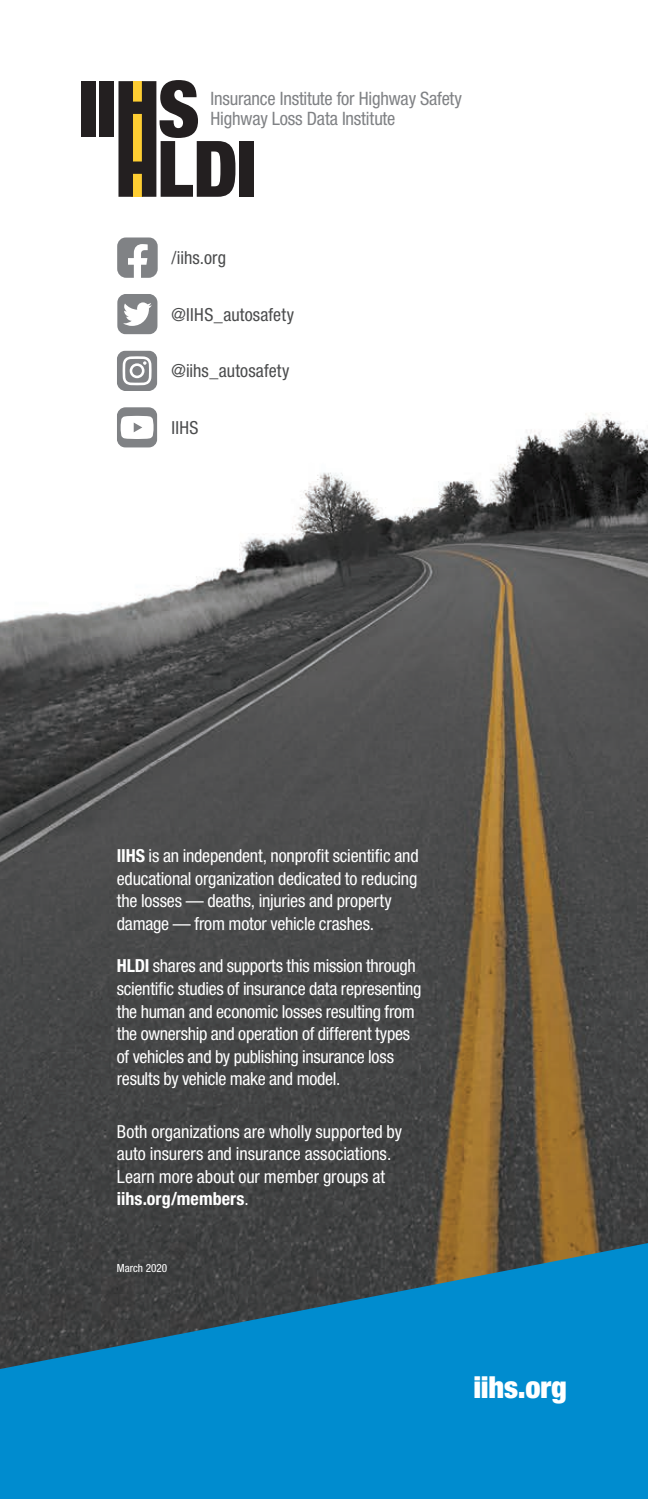
<style>
.page{position:relative;width:648px;height:1499px;background:#fff}
.page>*{position:absolute;margin:0;border:0;box-sizing:border-box;transform-origin:0 0}
.t1{font:900 condensed 30.38px "Helvetica Neue LT Pro";letter-spacing:-.005em;color:#fff}
.t2{font:condensed 18.45px/19.6px "Helvetica Neue LT Pro";letter-spacing:-.01em;color:#808285}
.t3{font:condensed 18px/22.5px "Helvetica Neue LT Pro";letter-spacing:-.01em;color:#fff}
.t4{font:condensed 18px "Helvetica Neue LT Pro";letter-spacing:.01em;color:#4b4c4d}
.t5{font:condensed 11.25px "Helvetica Neue LT Pro";color:#fff}
.s1{font-weight:700}
</style>
<div class="page">
<img style="left:0;top:81px;width:648px;height:1162px">
<svg style="left:118px;top:80px;width:117px;height:117px"></svg>
<div style="left:239px;top:141px;width:15px;height:56px;background:#231f20"></div>
<div style="left:81px;top:81px;width:14px;height:56px;background:#231f20"></div>
<div style="left:100px;top:81px;width:14px;height:56px;background:#231f20"></div>
<svg style="left:117px;top:294px;width:41px;height:40px"></svg>
<svg style="left:117px;top:237px;width:41px;height:41px"></svg>
<svg style="left:117px;top:407px;width:40px;height:41px"></svg>
<svg style="left:117px;top:350px;width:40px;height:41px"></svg>
<svg style="left:0;top:1243px;width:648px;height:255px;background:#1179ab"></svg>
<p class="t2" style="left:211px;top:89px;width:253px">Insurance Institute for Highway Safety<br>Highway Loss Data Institute</p>
<p class="t4" style="left:172px;top:247px;width:56px">/iihs.org</p>
<p class="t4" style="left:172px;top:304px;width:124px">@IIHS_autosafety</p>
<p class="t4" style="left:172px;top:360px;width:119px">@iihs_autosafety</p>
<p class="t4" style="left:172px;top:417px;width:29px">IIHS</p>
<p class="t3" style="left:117px;top:844px;width:303px"><span class="s1">IIHS</span> is an independent, nonprofit scientific and educational organization dedicated to reducing the losses — deaths, injuries and property damage — from motor vehicle crashes.</p>
<p class="t3" style="left:117px;top:954px;width:306px"><span class="s1">HLDI</span> shares and supports this mission through scientific studies of insurance data representing the human and economic losses resulting from the ownership and operation of different types of vehicles and by publishing insurance loss results by vehicle make and model.</p>
<p class="t3" style="left:117px;top:1120px;width:287px">Both organizations are wholly supported by auto insurers and insurance associations.</p>
<p class="t3" style="left:117px;top:1165px;width:270px">Learn more about our member groups at <span class="s1">iihs.org/members</span>.</p>
<p class="t5" style="left:117px;top:1261px;width:52px">March 2020</p>
<p class="t1" style="left:473px;top:1368px;width:95px">iihs.org</p>
</div>
